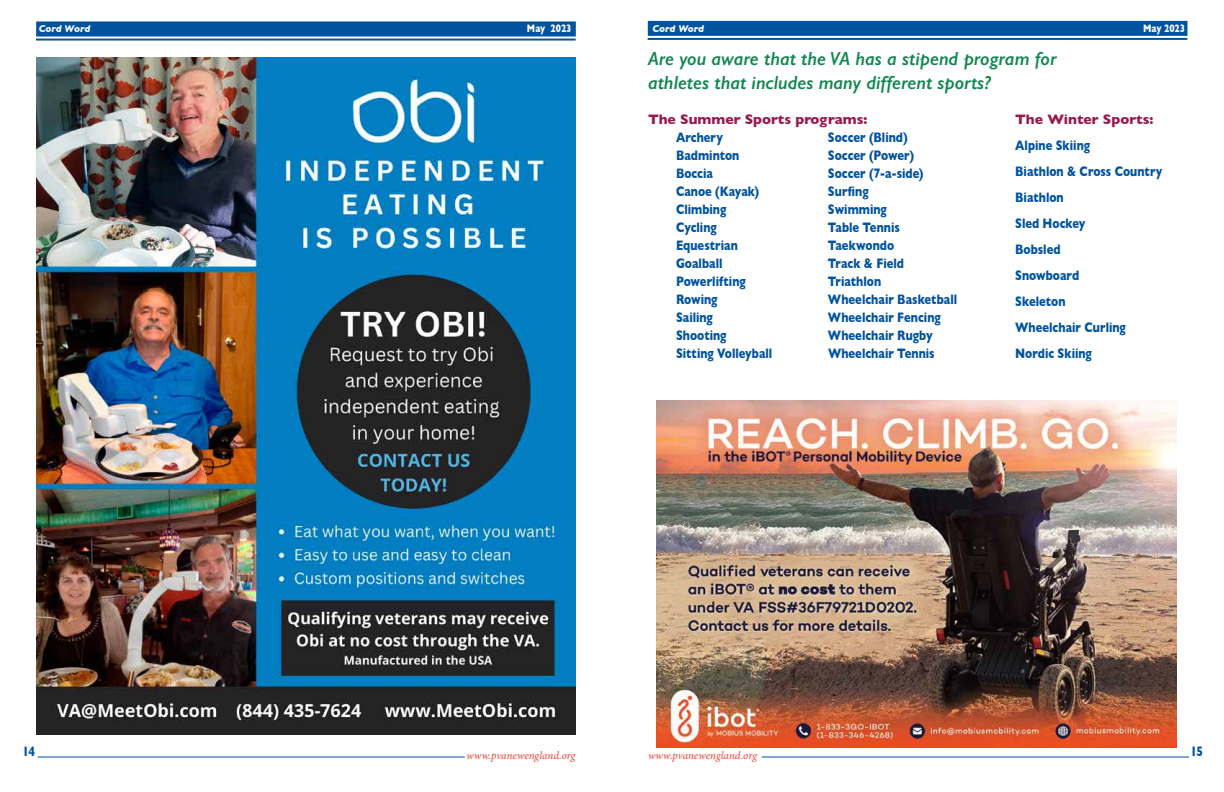
<style>
.page{position:relative;width:1224px;height:792px;background:#fff}
.page>*{position:absolute;margin:0;border:0;box-sizing:border-box;transform-origin:0 0}
.t1{font:italic 600 19px/24px "Gill Sans";color:#128650}
.t2{font:700 14px/26px "Gill Sans";color:#00539f;scale:.8 1}
.t3{font:700 14px "Gill Sans";color:#981a4d}
.t4{font:italic 11px "Minion Pro";color:#ef3e33}
.t5{font:700 11px "Gill Sans";letter-spacing:-.005em;color:#fff;scale:.8 1}
.t6{font:italic 700 10px "Gill Sans";letter-spacing:-.005em;color:#fff}
</style>
<div class="page">
<div style="left:36px;top:22px;width:540px;height:14px;background:#00539f"></div>
<hr style="left:36px;top:39px;width:540px;height:2px;background:#00539f">
<div style="left:648px;top:21px;width:539px;height:15px;background:#00539f"></div>
<hr style="left:648px;top:38px;width:539px;height:2px;background:#00539f">
<hr style="left:762px;top:756px;width:427px;height:1px;background:#00539f">
<hr style="left:38px;top:756px;width:427px;height:2px;background:#00539f">
<img style="left:36px;top:57px;width:540px;height:678px">
<img style="left:657px;top:401px;width:520px;height:347px">
<p class="t6" style="left:39px;top:23px;width:53px">Cord Word</p>
<p class="t5" style="left:1143px;top:20px;width:54px">May 2023</p>
<p class="t5" style="left:527px;top:20px;width:57px">May 2023</p>
<p class="t6" style="left:653px;top:23px;width:53px">Cord Word</p>
<h1 class="t1" style="left:648px;top:46px;width:410px">Are you aware that the VA has a stipend program for athletes that includes many different sports?</h1>
<p class="t3" style="left:648px;top:108px;width:221px">The Summer Sports programs:</p>
<p class="t2" style="left:676px;top:124px;width:60px">Archery</p>
<p class="t2" style="left:828px;top:124px;width:101px">Soccer (Blind)</p>
<p class="t2" style="left:676px;top:142px;width:81px">Badminton</p>
<p class="t2" style="left:828px;top:142px;width:109px">Soccer (Power)</p>
<p class="t2" style="left:676px;top:160px;width:48px">Boccia</p>
<p class="t2" style="left:828px;top:160px;width:121px">Soccer (7-a-side)</p>
<p class="t2" style="left:676px;top:178px;width:105px">Canoe (Kayak)</p>
<p class="t2" style="left:828px;top:178px;width:52px">Surfing</p>
<p class="t2" style="left:676px;top:196px;width:64px">Climbing</p>
<p class="t2" style="left:828px;top:196px;width:75px">Swimming</p>
<p class="t2" style="left:676px;top:214px;width:52px">Cycling</p>
<p class="t2" style="left:828px;top:214px;width:91px">Table Tennis</p>
<p class="t2" style="left:676px;top:232px;width:79px">Equestrian</p>
<p class="t2" style="left:828px;top:232px;width:84px">Taekwondo</p>
<p class="t2" style="left:676px;top:250px;width:60px">Goalball</p>
<p class="t2" style="left:828px;top:250px;width:97px">Track &amp; Field</p>
<p class="t2" style="left:676px;top:268px;width:89px">Powerlifting</p>
<p class="t2" style="left:828px;top:268px;width:68px">Triathlon</p>
<p class="t2" style="left:676px;top:286px;width:54px">Rowing</p>
<p class="t2" style="left:828px;top:286px;width:163px">Wheelchair Basketball</p>
<p class="t2" style="left:676px;top:304px;width:48px">Sailing</p>
<p class="t2" style="left:828px;top:304px;width:142px">Wheelchair Fencing</p>
<p class="t2" style="left:676px;top:322px;width:65px">Shooting</p>
<p class="t2" style="left:828px;top:322px;width:132px">Wheelchair Rugby</p>
<p class="t2" style="left:676px;top:340px;width:122px">Sitting Volleyball</p>
<p class="t2" style="left:828px;top:340px;width:135px">Wheelchair Tennis</p>
<p class="t3" style="left:1015px;top:108px;width:140px">The Winter Sports:</p>
<p class="t2" style="left:1015px;top:132px;width:185px">Alpine Skiing<br>Biathlon &amp; Cross Country<br>Biathlon<br>Sled Hockey<br>Bobsled<br>Snowboard<br>Skeleton<br>Wheelchair Curling<br>Nordic Skiing</p>
<p class="t2" style="left:22px;top:738px;width:17px">14</p>
<p class="t2" style="left:1191px;top:738px;width:17px">15</p>
<p class="t4" style="left:467px;top:748px;width:111px">www.pvanewengland.org</p>
<p class="t4" style="left:648px;top:748px;width:111px">www.pvanewengland.org</p>
</div>
